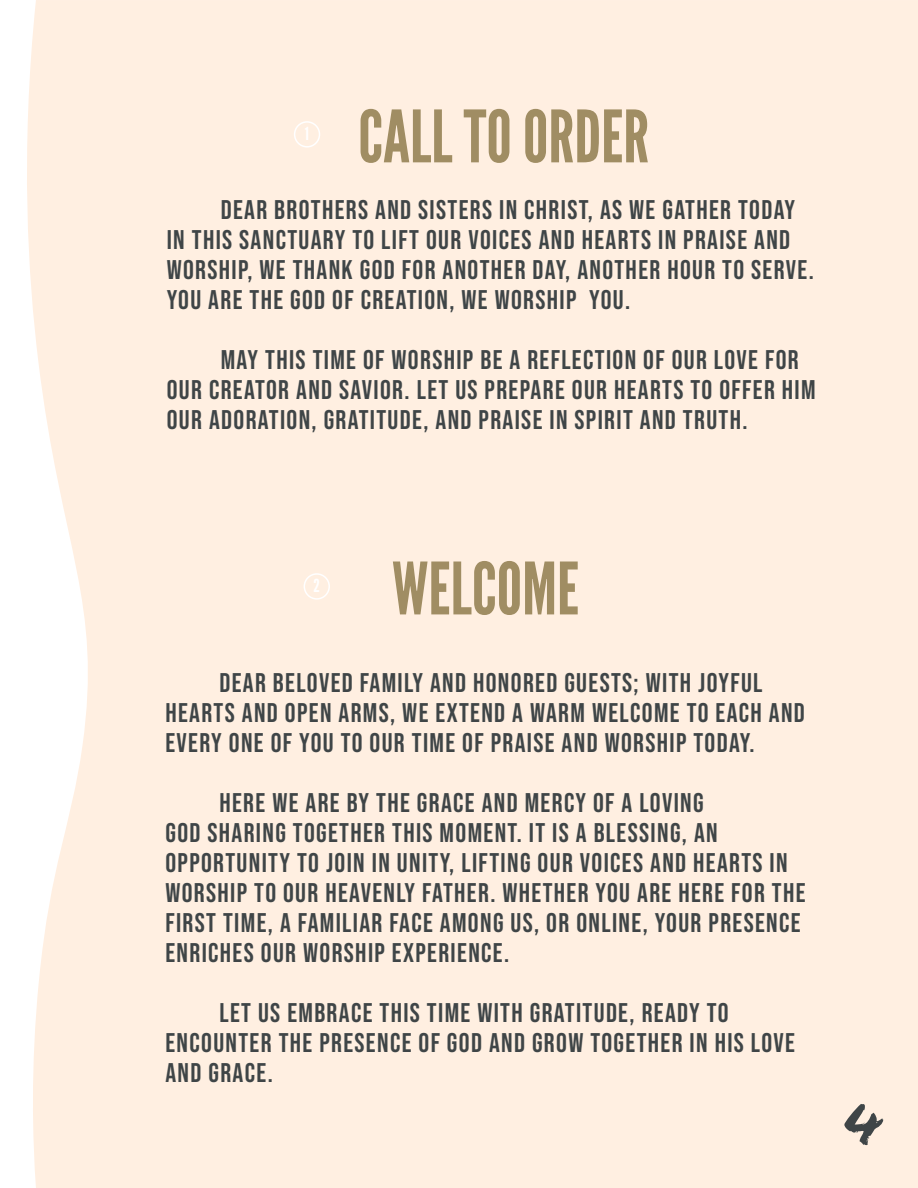
<style>
.page{position:relative;width:918px;height:1188px;background:#fff}
.page>*{position:absolute;margin:0;border:0;box-sizing:border-box;transform-origin:0 0}
.t1{font:72px "League Gothic";color:#a08d63}
.t2{font:60px "Flood Std";color:#3f4547}
.t3{font:27px/30px "Bebas Neue";letter-spacing:.05em;color:#3f4547}
.t4{font:18px "League Gothic";color:#fff}
</style>
<div class="page">
<div style="left:27px;top:0;width:891px;height:1188px;background:#ffefe1"></div>
<div style="left:294px;top:121px;width:26px;height:27px;border:2px solid #fff;border-radius:50%"></div>
<div style="left:304px;top:573px;width:26px;height:27px;border:2px solid #fff;border-radius:50%"></div>
<h1 class="t1" style="left:358px;top:94px;width:293px">CALL TO ORDER</h1>
<p class="t3" style="left:167px;top:194px;width:649px;text-indent:54px">DEAR BROTHERS AND SISTERS IN CHRIST, AS WE GATHER TODAY IN THIS SANCTUARY TO LIFT OUR VOICES AND HEARTS IN PRAISE AND WORSHIP, WE THANK GOD FOR ANOTHER DAY, ANOTHER HOUR TO SERVE.<br>YOU ARE THE GOD OF CREATION, WE WORSHIP YOU.</p>
<p class="t3" style="left:167px;top:344px;width:650px;text-indent:54px">MAY THIS TIME OF WORSHIP BE A REFLECTION OF OUR LOVE FOR<br>OUR CREATOR AND SAVIOR. LET US PREPARE OUR HEARTS TO OFFER HIM<br>OUR ADORATION, GRATITUDE, AND PRAISE IN SPIRIT AND TRUTH.</p>
<p class="t4" style="left:305px;top:123px;width:6px">1</p>
<p class="t4" style="left:314px;top:575px;width:8px">2</p>
<h1 class="t1" style="left:392px;top:546px;width:189px">WELCOME</h1>
<p class="t3" style="left:165px;top:667px;width:641px;text-indent:54px">DEAR BELOVED FAMILY AND HONORED GUESTS; WITH JOYFUL<br>HEARTS AND OPEN ARMS, WE EXTEND A WARM WELCOME TO EACH AND<br>EVERY ONE OF YOU TO OUR TIME OF PRAISE AND WORSHIP TODAY.</p>
<p class="t3" style="left:165px;top:787px;width:642px;text-indent:54px">HERE WE ARE BY THE GRACE AND MERCY OF A LOVING<br>GOD SHARING TOGETHER THIS MOMENT. IT IS A BLESSING, AN OPPORTUNITY TO JOIN IN UNITY, LIFTING OUR VOICES AND HEARTS IN WORSHIP TO OUR HEAVENLY FATHER. WHETHER YOU ARE HERE FOR THE FIRST TIME, A FAMILIAR FACE AMONG US, OR ONLINE, YOUR PRESENCE ENRICHES OUR WORSHIP EXPERIENCE.</p>
<p class="t3" style="left:165px;top:997px;width:631px;text-indent:54px">LET US EMBRACE THIS TIME WITH GRATITUDE, READY TO<br>ENCOUNTER THE PRESENCE OF GOD AND GROW TOGETHER IN HIS LOVE<br>AND GRACE.</p>
<h2 class="t2" style="left:842px;top:1090px;width:43px">4</h2>
</div>
